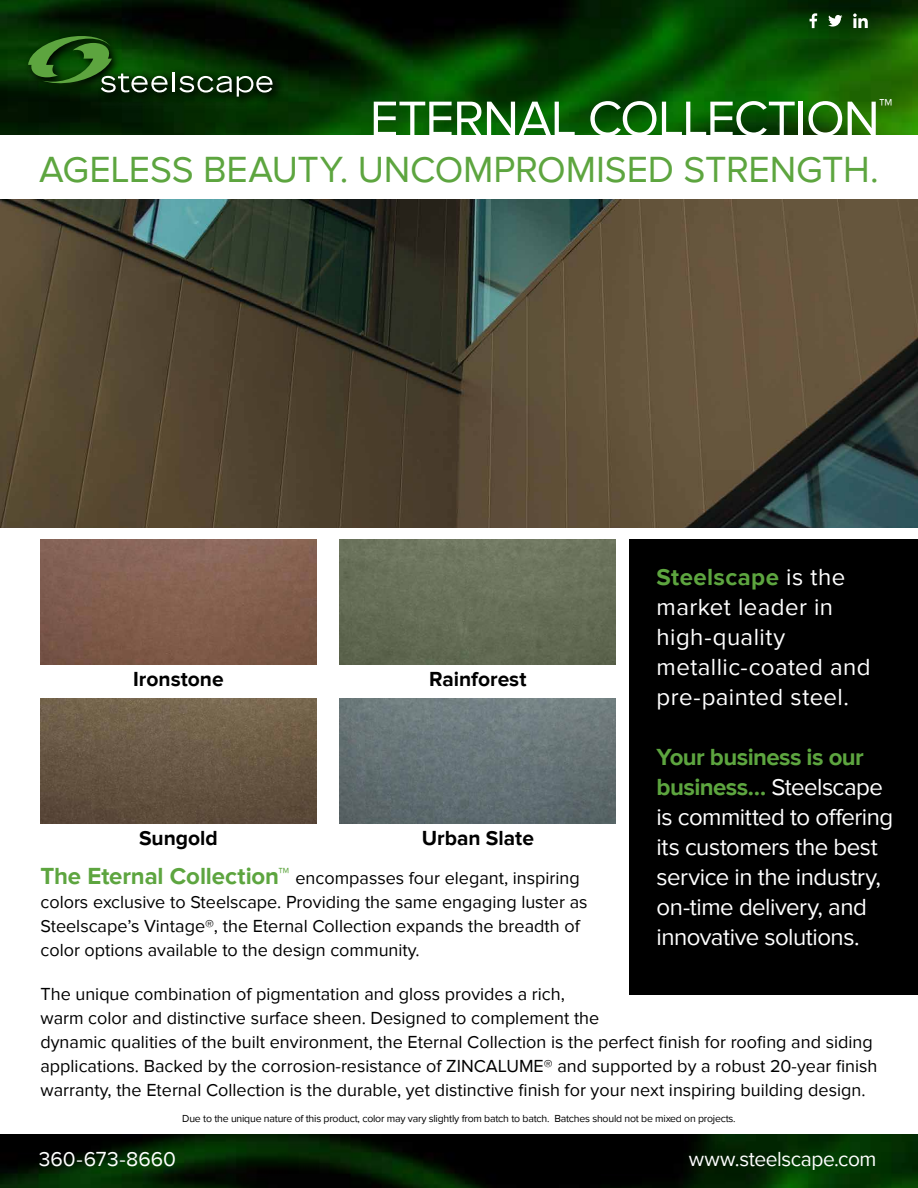
<style>
.page{position:relative;width:918px;height:1188px;background:#fff}
.page>*{position:absolute;margin:0;border:0;box-sizing:border-box;transform-origin:0 0}
.t1{font:51px "Proxima Nova";letter-spacing:-.025em;color:#fff}
.t2{font:37.5px "Proxima Nova";letter-spacing:-.005em;color:#5da53f}
.t3{font:24px/30px "Proxima Nova";letter-spacing:-.015em;color:#fff}
.t4{font:24px/30px "Proxima Nova";letter-spacing:.015em;color:#fff}
.t5{font:700 21px "Proxima Nova";color:#000}
.t6{font:21px "Proxima Nova";letter-spacing:-.01em;color:#fff}
.t7{font:18px/24px "Proxima Nova";color:#000}
.t8{font:10.5px "Proxima Nova";letter-spacing:-.02em;color:#000}
.s1{font-weight:700;color:#5da53f}
.s2{font-weight:700;font-size:24px;color:#5da53f}
</style>
<div class="page">
<img style="left:0;top:0;width:918px;height:135px">
<svg style="left:24px;top:31px;width:260px;height:77px;background:#021a01"></svg>
<div style="left:98px;top:71px;width:29px;height:32px;background:#001700"></div>
<div style="left:114px;top:69px;width:27px;height:34px;background:#001900"></div>
<div style="left:128px;top:71px;width:31px;height:32px;background:#011c00"></div>
<div style="left:148px;top:71px;width:31px;height:32px;background:#032100"></div>
<svg style="left:167px;top:67px;width:22px;height:37px"></svg>
<hr style="left:172px;top:73px;width:3px;height:19px;background:#fff">
<svg style="left:176px;top:71px;width:18px;height:32px"></svg>
<svg style="left:194px;top:71px;width:19px;height:32px"></svg>
<div style="left:213px;top:71px;width:30px;height:32px;background:#033300"></div>
<svg style="left:232px;top:71px;width:33px;height:36px"></svg>
<svg style="left:253px;top:71px;width:31px;height:32px"></svg>
<svg style="left:179px;top:76px;width:94px;height:21px"></svg>
<svg style="left:28px;top:34px;width:140px;height:58px;background:#22551a"></svg>
<div style="left:630px;top:539px;width:288px;height:456px;background:#000"></div>
<img style="left:0;top:200px;width:918px;height:327px">
<svg style="left:828px;top:15px;width:14px;height:12px"></svg>
<svg style="left:853px;top:13px;width:15px;height:15px"></svg>
<svg style="left:810px;top:13px;width:7px;height:15px"></svg>
<img style="left:40px;top:539px;width:276px;height:125px">
<img style="left:340px;top:539px;width:276px;height:125px">
<img style="left:40px;top:698px;width:276px;height:125px">
<img style="left:340px;top:698px;width:276px;height:125px">
<img style="left:0;top:1134px;width:918px;height:54px">
<h1 class="t1" style="left:370px;top:89px;width:525px">ETERNAL COLLECTION<sup>™</sup></h1>
<h2 class="t2" style="left:39px;top:148px;width:841px">AGELESS BEAUTY. UNCOMPROMISED STRENGTH.</h2>
<h3 class="t4" style="left:657px;top:563px;width:216px"><span class="s1">Steelscape</span> is the market leader in high-quality metallic-coated and pre-painted steel.</h3>
<h3 class="t3" style="left:657px;top:743px;width:238px"><span class="s1">Your business is our business…</span> Steelscape is committed to offering its customers the best service in the industry, on-time delivery, and innovative solutions.</h3>
<p class="t5" style="left:429px;top:667px;width:99px">Rainforest</p>
<p class="t5" style="left:133px;top:667px;width:92px">Ironstone</p>
<p class="t5" style="left:139px;top:826px;width:80px">Sungold</p>
<p class="t5" style="left:422px;top:826px;width:114px">Urban Slate</p>
<p class="t7" style="left:40px;top:866px;width:549px"><span class="s2">The Eternal Collection™</span> encompasses four elegant, inspiring colors exclusive to Steelscape. Providing the same engaging luster as Steelscape’s Vintage®, the Eternal Collection expands the breadth of color options available to the design community.</p>
<p class="t7" style="left:40px;top:982px;width:838px">The unique combination of pigmentation and gloss provides a rich,<br>warm color and distinctive surface sheen. Designed to complement the<br>dynamic qualities of the built environment, the Eternal Collection is the perfect finish for roofing and siding applications. Backed by the corrosion-resistance of ZINCALUME® and supported by a robust 20-year finish warranty, the Eternal Collection is the durable, yet distinctive finish for your next inspiring building design.</p>
<p class="t8" style="left:182px;top:1113px;width:555px">Due to the unique nature of this product, color may vary slightly from batch to batch. Batches should not be mixed on projects.</p>
<p class="t6" style="left:39px;top:1147px;width:139px">360-673-8660</p>
<p class="t6" style="left:689px;top:1147px;width:189px">www.steelscape.com</p>
</div>
